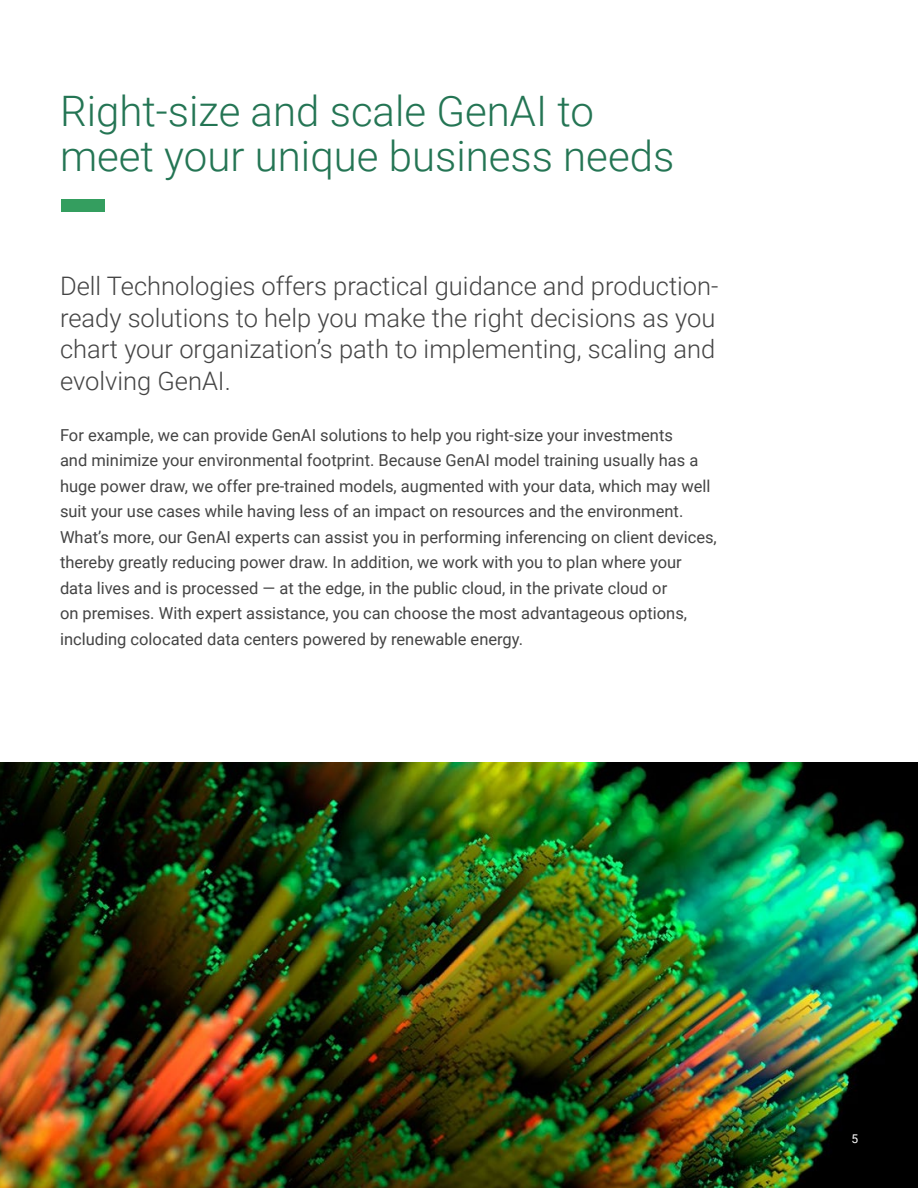
<style>
.page{position:relative;width:918px;height:1188px;background:#fff}
.page>*{position:absolute;margin:0;border:0;box-sizing:border-box;transform-origin:0 0}
.Section_Header{font:300 42px/45px "Roboto";color:#247554}
.Secondary_page_title{font:300 25.5px/31.5px "Roboto";color:#444}
.Body{font:16.5px/25.5px "Roboto";color:#444}
.t1{font:12px "Roboto";color:#fff}
</style>
<div class="page">
<div style="left:62px;top:200px;width:43px;height:12px;background:#349e5f"></div>
<img style="left:0;top:762px;width:918px;height:426px">
<h2 class="Section_Header" style="left:60px;top:87px;width:616px">Right-size and scale GenAI to meet your unique business needs</h2>
<h3 class="Secondary_page_title" style="left:60px;top:269px;width:660px">Dell Technologies offers practical guidance and production&shy;ready solutions to help you make the right decisions as you chart your organization’s path to implementing, scaling and evolving GenAI.</h3>
<p class="Body" style="left:60px;top:421px;width:658px">For example, we can provide GenAI solutions to help you right-size your investments<br>and minimize your environmental footprint. Because GenAI model training usually has a huge power draw, we offer pre-trained models, augmented with your data, which may well suit your use cases while having less of an impact on resources and the environment.<br>What’s more, our GenAI experts can assist you in performing inferencing on client devices, thereby greatly reducing power draw. In addition, we work with you to plan where your data lives and is processed — at the edge, in the public cloud, in the private cloud or<br>on premises. With expert assistance, you can choose the most advantageous options, including colocated data centers powered by renewable energy.</p>
<p class="t1" style="left:852px;top:1130px;width:8px">5</p>
</div>
